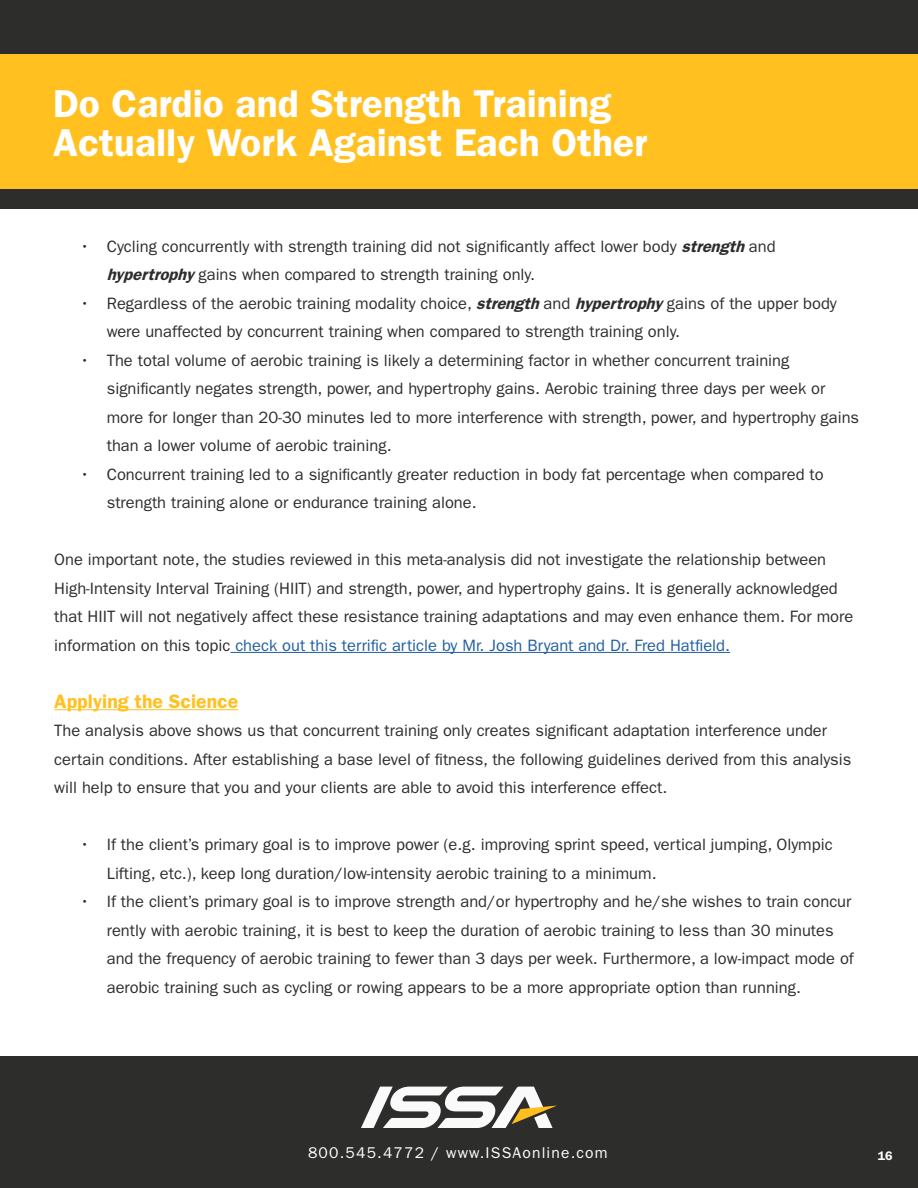
<style>
.page{position:relative;width:918px;height:1188px;background:#fff}
.page>*{position:absolute;margin:0;border:0;box-sizing:border-box;transform-origin:0 0}
.t1{font:600 39px/39px "Franklin Gothic";color:#fff}
.t2{font:600 19.5px "Franklin Gothic";color:#ffc020}
.t3{font:16.5px/28.5px "Franklin Gothic";color:#2d2d2c}
.t4{font:15.6px "Franklin Gothic";letter-spacing:.075em;color:#fff}
.t5{font:600 12.45px "Franklin Gothic";color:#fff}
.s1{font-weight:600;font-style:italic}
.s2{color:#215e9e}
</style>
<div class="page">
<div style="left:0;top:0;width:918px;height:209px;background:#2d2d2c"></div>
<div style="left:0;top:1057px;width:918px;height:131px;background:#2d2d2c"></div>
<div style="left:0;top:54px;width:918px;height:135px;background:#ffc020"></div>
<svg style="left:361px;top:1087px;width:196px;height:41px"></svg>
<hr style="left:230px;top:652px;width:500px;height:1px;background:#215e9e">
<hr style="left:54px;top:709px;width:184px;height:1px;background:#ffc020">
<h1 class="t1" style="left:53px;top:84px;width:596px">Do Cardio and Strength Training<br>Actually Work Against Each Other</h1>
<p class="t3" style="left:107px;top:232px;width:670px;text-indent:-27px">• Cycling concurrently with strength training did not significantly affect lower body <span class="s1">strength</span>and <span class="s1">hypertrophy</span>gains when compared to strength training only.</p>
<p class="t3" style="left:107px;top:289px;width:732px;text-indent:-27px">• Regardless of the aerobic training modality choice, <span class="s1">strength</span>and <span class="s1">hypertrophy</span>gains of the upper body were unaffected by concurrent training when compared to strength training only.</p>
<p class="t3" style="left:107px;top:346px;width:754px;text-indent:-27px">• The total volume of aerobic training is likely a determining factor in whether concurrent training significantly negates strength, power, and hypertrophy gains. Aerobic training three days per week or more for longer than 20-30 minutes led to more interference with strength, power, and hypertrophy gains than a lower volume of aerobic training.</p>
<p class="t3" style="left:107px;top:460px;width:719px;text-indent:-27px">• Concurrent training led to a significantly greater reduction in body fat percentage when compared to strength training alone or endurance training alone.</p>
<p class="t3" style="left:54px;top:546px;width:801px">One important note, the studies reviewed in this meta-analysis did not investigate the relationship between High-Intensity Interval Training (HIIT) and strength, power, and hypertrophy gains. It is generally acknowledged that HIIT will not negatively affect these resistance training adaptations and may even enhance them. For more information on this topic <span class="s2">check out this terrific article by Mr. Josh Bryant and Dr. Fred Hatfield.</span></p>
<p class="t2" style="left:54px;top:690px;width:186px">Applying the Science</p>
<p class="t3" style="left:54px;top:717px;width:799px">The analysis above shows us that concurrent training only creates significant adaptation interference under certain conditions. After establishing a base level of fitness, the following guidelines derived from this analysis will help to ensure that you and your clients are able to avoid this interference effect.</p>
<p class="t3" style="left:107px;top:831px;width:727px;text-indent:-27px">• If the client’s primary goal is to improve power (e.g. improving sprint speed, vertical jumping, Olympic<br>Lifting, etc.), keep long duration/low-intensity aerobic training to a minimum.</p>
<p class="t3" style="left:107px;top:888px;width:749px;text-indent:-27px">• If the client’s primary goal is to improve strength and/or hypertrophy and he/she wishes to train concur rently with aerobic training, it is best to keep the duration of aerobic training to less than 30 minutes and the frequency of aerobic training to fewer than 3 days per week. Furthermore, a low-impact mode of aerobic training such as cycling or rowing appears to be a more appropriate option than running.</p>
<p class="t4" style="left:308px;top:1144px;width:301px">800.545.4772 / www.ISSAonline.com</p>
<p class="t5" style="left:878px;top:1148px;width:16px">16</p>
</div>
